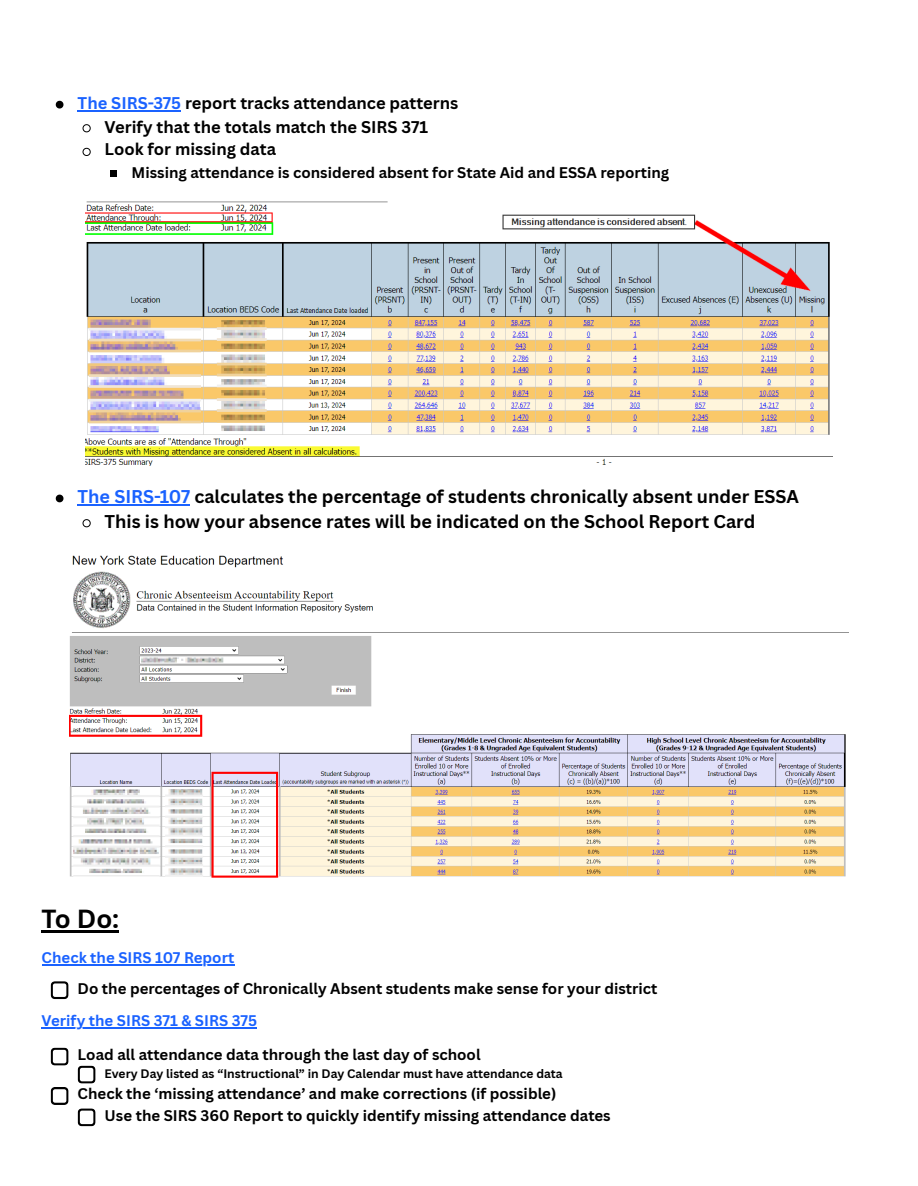
<style>
.page{position:relative;width:918px;height:1186px;background:#fff}
.page>*{position:absolute;margin:0;border:0;box-sizing:border-box;transform-origin:0 0}
.t1{font:700 25.5px "Canva Sans";color:#000}
.t2{font:700 18px "Canva Sans";color:#000}
.t3{font:700 16.5px "Canva Sans";color:#000}
.t4{font:700 15px "Canva Sans";color:#000}
.t5{font:700 15px "Canva Sans";color:#1a62ff}
.t6{font:700 12px "Canva Sans";color:#000}
.s1{color:#1a62ff}
</style>
<div class="page">
<hr style="left:42px;top:930px;width:77px;height:3px;background:#000">
<hr style="left:42px;top:964px;width:192px;height:1px;background:#1a62ff">
<hr style="left:42px;top:1027px;width:215px;height:1px;background:#1a62ff">
<svg style="left:56px;top:101px;width:7px;height:7px"></svg>
<hr style="left:78px;top:110px;width:103px;height:1px;background:#1a62ff">
<svg style="left:82px;top:124px;width:9px;height:9px"></svg>
<svg style="left:82px;top:148px;width:9px;height:8px"></svg>
<div style="left:110px;top:170px;width:7px;height:6px;background:#000"></div>
<img style="left:86px;top:201px;width:746px;height:265px">
<svg style="left:56px;top:495px;width:7px;height:7px"></svg>
<hr style="left:78px;top:504px;width:112px;height:1px;background:#1a62ff">
<svg style="left:82px;top:519px;width:9px;height:8px"></svg>
<img style="left:70px;top:555px;width:778px;height:323px">
<svg style="left:51px;top:981px;width:18px;height:18px"></svg>
<svg style="left:51px;top:1047px;width:18px;height:18px"></svg>
<svg style="left:78px;top:1065px;width:18px;height:18px"></svg>
<svg style="left:51px;top:1087px;width:18px;height:18px"></svg>
<svg style="left:78px;top:1108px;width:18px;height:18px"></svg>
<p class="t3" style="left:78px;top:92px;width:382px"><span class="s1">The SIRS-375</span> report tracks attendance patterns</p>
<p class="t3" style="left:105px;top:115px;width:325px">Verify that the totals match the SIRS 371</p>
<p class="t3" style="left:105px;top:138px;width:173px">Look for missing data</p>
<p class="t4" style="left:132px;top:162px;width:539px">Missing attendance is considered absent for State Aid and ESSA reporting</p>
<p class="t2" style="left:78px;top:484px;width:723px"><span class="s1">The SIRS-107</span> calculates the percentage of students chronically absent under ESSA</p>
<p class="t2" style="left:105px;top:508px;width:652px">This is how your absence rates will be indicated on the School Report Card</p>
<h1 class="t1" style="left:42px;top:901px;width:79px">To Do:</h1>
<p class="t5" style="left:42px;top:947px;width:194px">Check the SIRS 107 Report</p>
<p class="t4" style="left:78px;top:978px;width:581px">Do the percentages of Chronically Absent students make sense for your district</p>
<p class="t5" style="left:42px;top:1010px;width:217px">Verify the SIRS 371 &amp; SIRS 375</p>
<p class="t4" style="left:78px;top:1044px;width:405px">Load all attendance data through the last day of school</p>
<p class="t6" style="left:105px;top:1065px;width:460px">Every Day listed as “Instructional” in Day Calendar must have attendance data</p>
<p class="t4" style="left:78px;top:1083px;width:480px">Check the ‘missing attendance’ and make corrections (if possible)</p>
<p class="t4" style="left:105px;top:1104px;width:508px">Use the SIRS 360 Report to quickly identify missing attendance dates</p>
</div>
